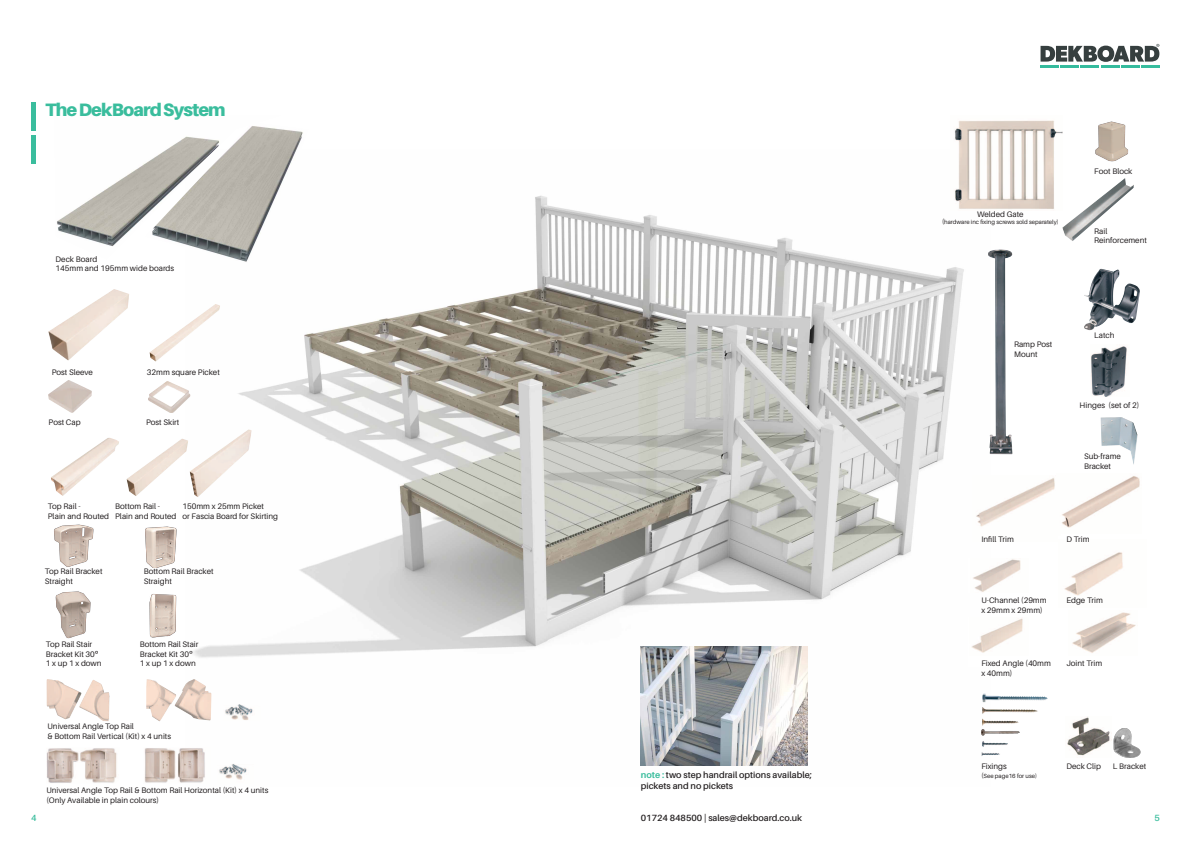
<style>
.page{position:relative;width:1191px;height:842px;background:#fff}
.page>*{position:absolute;margin:0;border:0;box-sizing:border-box;transform-origin:0 0}
.t1{font:900 18px "Aileron";letter-spacing:-.05em;color:#3abd9d}
.t2{font:600 9px/10.8px "Aileron";color:#231f20}
.t3{font:600 9px "Aileron";color:#3abd9d}
.t4{font:8px/9.6px "Aileron";color:#231f20}
.t5{font:6px "Aileron";color:#231f20}
.s1{font-family:"Lucida Grande"}
.s2{font-weight:700;color:#3abd9d}
.s3{font-size:7px}
</style>
<div class="page">
<img style="left:189px;top:195px;width:802px;height:571px">
<svg style="left:1040px;top:44px;width:119px;height:18px"></svg>
<hr style="left:1040px;top:65px;width:18px;height:3px;background:#35bb9d">
<hr style="left:1060px;top:65px;width:18px;height:3px;background:#35bb9d">
<hr style="left:1080px;top:65px;width:19px;height:3px;background:#35bb9d">
<hr style="left:1101px;top:65px;width:18px;height:3px;background:#35bb9d">
<hr style="left:1121px;top:65px;width:18px;height:3px;background:#35bb9d">
<hr style="left:1141px;top:65px;width:18px;height:3px;background:#37bd9e">
<div style="left:31px;top:102px;width:5px;height:29px;background:#3abd9d"></div>
<div style="left:31px;top:135px;width:5px;height:28px;background:#3abd9d"></div>
<img style="left:189px;top:129px;width:119px;height:137px">
<img style="left:57px;top:126px;width:224px;height:133px">
<img style="left:51px;top:438px;width:68px;height:58px">
<img style="left:126px;top:439px;width:62px;height:57px">
<img style="left:55px;top:591px;width:36px;height:48px">
<img style="left:149px;top:594px;width:28px;height:44px">
<img style="left:54px;top:524px;width:40px;height:43px">
<img style="left:145px;top:526px;width:32px;height:42px">
<img style="left:1095px;top:121px;width:34px;height:41px">
<img style="left:46px;top:748px;width:71px;height:35px">
<img style="left:144px;top:748px;width:67px;height:35px">
<img style="left:217px;top:763px;width:37px;height:17px">
<img style="left:223px;top:704px;width:37px;height:16px">
<img style="left:47px;top:679px;width:62px;height:42px">
<img style="left:146px;top:679px;width:65px;height:42px">
<img style="left:149px;top:304px;width:71px;height:58px">
<img style="left:48px;top:289px;width:81px;height:72px">
<img style="left:48px;top:380px;width:44px;height:33px">
<img style="left:148px;top:381px;width:42px;height:32px">
<img style="left:190px;top:429px;width:62px;height:68px">
<img style="left:1062px;top:178px;width:71px;height:63px">
<img style="left:973px;top:476px;width:82px;height:66px">
<img style="left:1064px;top:552px;width:59px;height:44px">
<img style="left:1062px;top:476px;width:78px;height:52px">
<div style="left:968px;top:558px;width:73px;height:35px;background:#fff"></div>
<img style="left:973px;top:559px;width:48px;height:33px">
<div style="left:968px;top:617px;width:73px;height:50px;background:#fff"></div>
<img style="left:971px;top:618px;width:52px;height:35px">
<img style="left:1072px;top:612px;width:64px;height:41px">
<img style="left:1067px;top:717px;width:43px;height:39px">
<img style="left:1134px;top:436px;width:3px;height:25px">
<img style="left:987px;top:249px;width:25px;height:205px">
<img style="left:950px;top:120px;width:112px;height:90px">
<img style="left:1084px;top:269px;width:56px;height:61px">
<img style="left:1090px;top:346px;width:37px;height:51px">
<img style="left:981px;top:751px;width:17px;height:5px">
<img style="left:982px;top:707px;width:26px;height:3px">
<img style="left:641px;top:646px;width:166px;height:120px">
<img style="left:1113px;top:729px;width:28px;height:28px">
<div style="left:981px;top:730px;width:68px;height:9px;background:#fff"></div>
<img style="left:981px;top:728px;width:38px;height:8px">
<p class="t1" style="left:45px;top:103px;width:182px">The DekBoard System</p>
<p class="t4" style="left:56px;top:255px;width:120px">Deck Board<br>145mm and 195mm wide boards</p>
<p class="t4" style="left:52px;top:368px;width:43px">Post Sleeve</p>
<p class="t4" style="left:147px;top:368px;width:74px">32mm square Picket</p>
<p class="t4" style="left:49px;top:418px;width:34px">Post Cap</p>
<p class="t4" style="left:146px;top:418px;width:35px">Post Skirt</p>
<p class="t4" style="left:48px;top:502px;width:63px">Top Rail -<br>Plain and Routed</p>
<p class="t4" style="left:115px;top:502px;width:63px">Bottom Rail -<br>Plain and Routed</p>
<p class="t4" style="left:182px;top:502px;width:97px">150mm x 25mm Picket<br>or Fascia Board for Skirting</p>
<p class="t4" style="left:45px;top:567px;width:59px">Top Rail Bracket<br>Straight</p>
<p class="t4" style="left:144px;top:567px;width:71px">Bottom Rail Bracket<br>Straight</p>
<p class="t4" style="left:46px;top:640px;width:57px">Top Rail Stair<br>Bracket Kit 30<span class="s1">º<br></span>1 x up 1 x down</p>
<p class="t4" style="left:140px;top:640px;width:60px">Bottom Rail Stair<br>Bracket Kit 30<span class="s1">º<br></span>1 x up 1 x down</p>
<p class="t4" style="left:47px;top:722px;width:125px">Universal Angle Top Rail<br>&amp; Bottom Rail Vertical (Kit) x 4 units</p>
<p class="t4" style="left:46px;top:786px;width:223px">Universal Angle Top Rail &amp; Bottom Rail Horizontal (Kit) x 4 units</p>
<p class="t4" style="left:46px;top:796px;width:114px">(Only Available in plain colours)</p>
<p class="t2" style="left:641px;top:770px;width:173px"><span class="s2">note :</span> two step handrail options available; pickets and no pickets</p>
<p class="t4" style="left:977px;top:210px;width:48px">Welded Gate</p>
<p class="t5" style="left:942px;top:219px;width:118px"><span class="s3">(</span>hardware inc fixing screws sold separately)</p>
<p class="t4" style="left:1094px;top:167px;width:40px">Foot Block</p>
<p class="t4" style="left:1094px;top:227px;width:54px">Rail<br>Reinforcement</p>
<p class="t4" style="left:1014px;top:340px;width:40px">Ramp Post<br>Mount</p>
<p class="t4" style="left:1094px;top:331px;width:22px">Latch</p>
<p class="t4" style="left:1079px;top:401px;width:61px">Hinges (set of 2)</p>
<p class="t4" style="left:1084px;top:452px;width:38px">Sub-frame<br>Bracket</p>
<p class="t4" style="left:981px;top:536px;width:34px">Infill Trim</p>
<p class="t4" style="left:1066px;top:536px;width:25px">D Trim</p>
<p class="t4" style="left:981px;top:596px;width:67px">U-Channel (29mm x 29mm x 29mm)</p>
<p class="t4" style="left:1066px;top:596px;width:38px">Edge Trim</p>
<p class="t4" style="left:981px;top:659px;width:71px">Fixed Angle (40mm x 40mm)</p>
<p class="t4" style="left:1066px;top:659px;width:37px">Joint Trim</p>
<p class="t4" style="left:981px;top:762px;width:27px">Fixings</p>
<p class="t5" style="left:981px;top:773px;width:57px"><span class="s3">(</span>See page16 for use)</p>
<p class="t4" style="left:1066px;top:762px;width:36px">Deck Clip</p>
<p class="t4" style="left:1112px;top:762px;width:35px">L Bracket</p>
<p class="t3" style="left:31px;top:814px;width:7px">4</p>
<p class="t2" style="left:641px;top:813px;width:163px">01724 848500 | sales@dekboard.co.uk</p>
<p class="t3" style="left:1154px;top:814px;width:7px">5</p>
</div>
